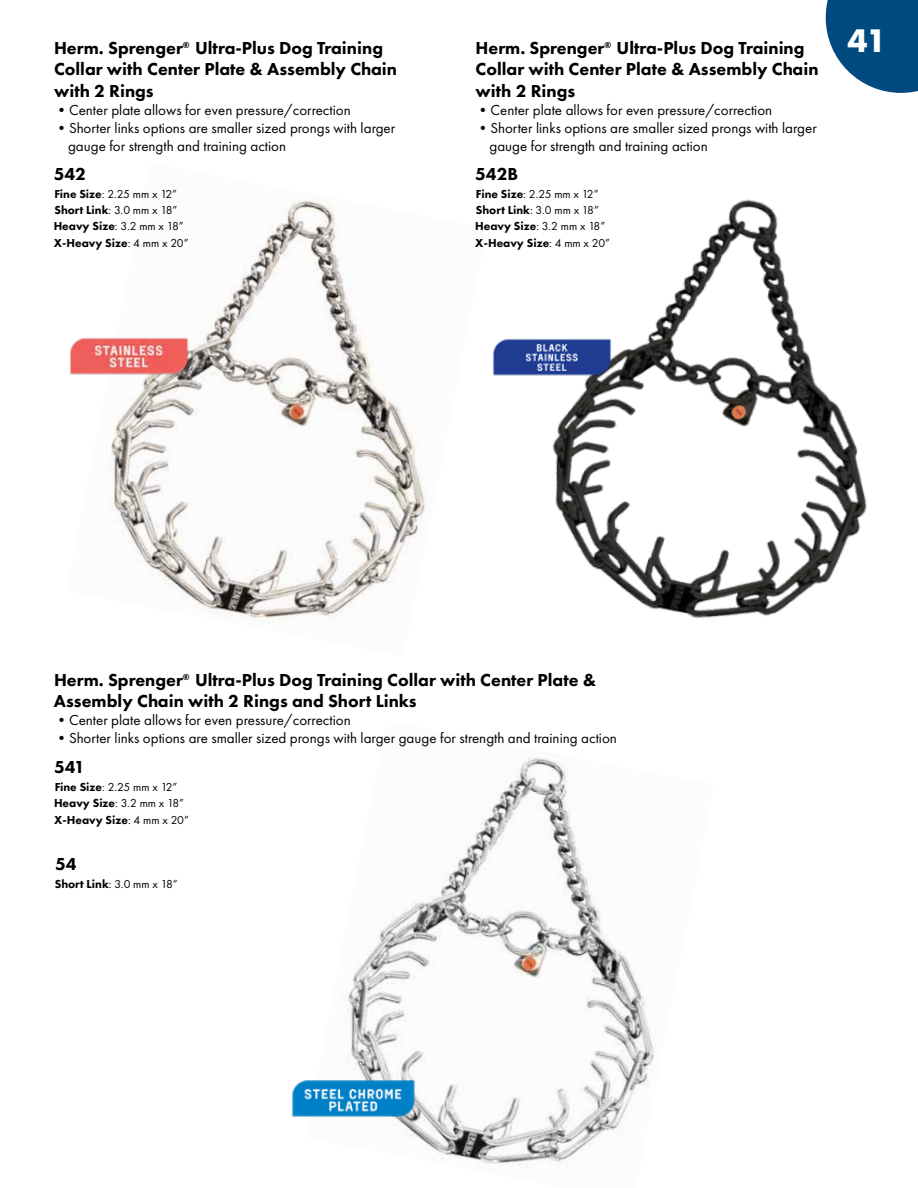
<style>
.page{position:relative;width:918px;height:1188px;background:#fff}
.page>*{position:absolute;margin:0;border:0;box-sizing:border-box;transform-origin:0 0}
.t1{font:700 30px "Futura";color:#fff}
.t2{font:800 18px/21.6px "Futura PT";color:#000}
.t3{font:15px/18px "Futura PT";color:#000}
.t4{font:12px/16.6px "Futura PT";letter-spacing:-.035em;color:#000}
.t5{font:800 12px/16.6px "Futura PT";color:#000}
.s1{font-weight:800}
.s2{font-weight:400}
</style>
<div class="page">
<img style="left:552px;top:199px;width:315px;height:420px">
<img style="left:347px;top:758px;width:307px;height:409px">
<img style="left:292px;top:1076px;width:127px;height:44px">
<img style="left:109px;top:200px;width:317px;height:421px">
<img style="left:70px;top:333px;width:125px;height:49px">
<img style="left:492px;top:334px;width:126px;height:49px">
<svg style="left:826px;top:0;width:92px;height:93px;background:#256492"></svg>
<p class="t2" style="left:54px;top:37px;width:345px">Herm. Sprenger<sup>®</sup> Ultra-Plus Dog Training<br>Collar with Center Plate &amp; Assembly Chain with 2 Rings</p>
<p class="t3" style="left:54px;top:101px;width:298px">•Center plate allows for even pressure/correction</p>
<p class="t3" style="left:68px;top:119px;width:329px;text-indent:-14px">•Shorter links options are smaller sized prongs with larger gauge for strength and training action</p>
<p class="t2" style="left:54px;top:163px;width:34px">542</p>
<p class="t4" style="left:54px;top:186px;width:124px"><span class="s1">Fine Size</span>: 2.25 mm x 12”</p>
<p class="t5" style="left:54px;top:217px;width:136px">Heavy Size<span class="s2">: 3.2 mm x 18”<br></span>X-Heavy Size<span class="s2">: 4 mm x 20”</span></p>
<p class="t4" style="left:54px;top:202px;width:125px"><span class="s1">Short Link</span>: 3.0 mm x 18”</p>
<p class="t2" style="left:476px;top:37px;width:345px">Herm. Sprenger<sup>®</sup> Ultra-Plus Dog Training<br>Collar with Center Plate &amp; Assembly Chain with 2 Rings</p>
<p class="t3" style="left:476px;top:101px;width:298px">•Center plate allows for even pressure/correction</p>
<p class="t3" style="left:490px;top:119px;width:329px;text-indent:-14px">•Shorter links options are smaller sized prongs with larger gauge for strength and training action</p>
<p class="t2" style="left:475px;top:163px;width:45px">542B</p>
<p class="t4" style="left:476px;top:186px;width:124px"><span class="s1">Fine Size</span>: 2.25 mm x 12”</p>
<p class="t5" style="left:475px;top:217px;width:136px">Heavy Size<span class="s2">: 3.2 mm x 18”<br></span>X-Heavy Size<span class="s2">: 4 mm x 20”</span></p>
<p class="t4" style="left:476px;top:202px;width:125px"><span class="s1">Short Link</span>: 3.0 mm x 18”</p>
<h1 class="t1" style="left:848px;top:19px;width:40px">41</h1>
<p class="t2" style="left:54px;top:669px;width:544px">Herm. Sprenger<sup>®</sup> Ultra-Plus Dog Training Collar with Center Plate &amp;<br>Assembly Chain with 2 Rings and Short Links</p>
<p class="t3" style="left:54px;top:711px;width:298px">•Center plate allows for even pressure/correction</p>
<p class="t3" style="left:54px;top:729px;width:564px">•Shorter links options are smaller sized prongs with larger gauge for strength and training action</p>
<p class="t2" style="left:54px;top:756px;width:33px">541</p>
<p class="t4" style="left:54px;top:778px;width:136px"><span class="s1">Fine Size</span>: 2.25 mm x 12”<br><span class="s1">Heavy Size</span>: 3.2 mm x 18”<br><span class="s1">X-Heavy Size</span>: 4 mm x 20”</p>
<p class="t2" style="left:55px;top:853px;width:23px">54</p>
<p class="t4" style="left:55px;top:875px;width:125px"><span class="s1">Short Link</span>: 3.0 mm x 18”</p>
</div>
